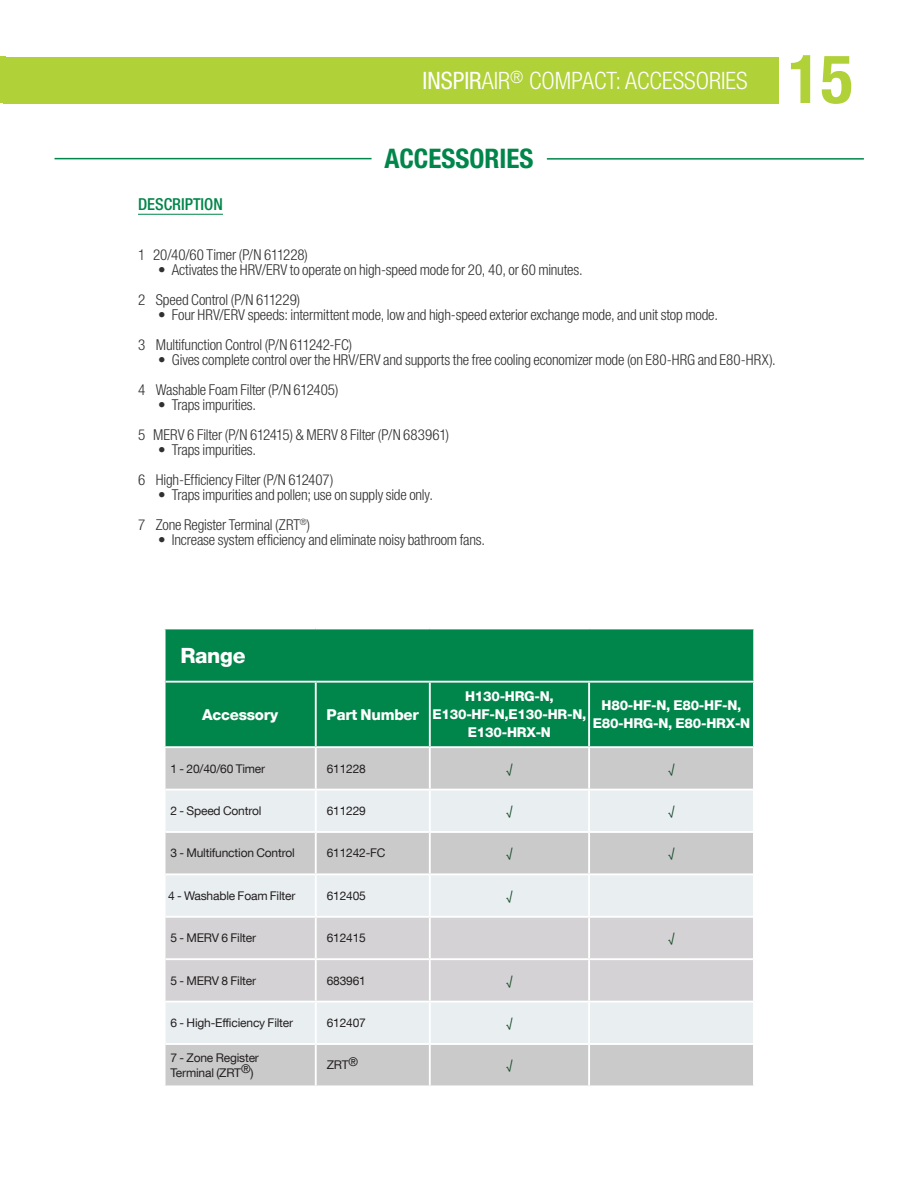
<style>
.page{position:relative;width:918px;height:1188px;background:#fff}
.page>*{position:absolute;margin:0;border:0;box-sizing:border-box;transform-origin:0 0}
.t1{font:700 condensed 67.5px "Helvetica Neue LT Std";color:#b0d138}
.titre_rubrique{font:700 condensed 27px "Helvetica Neue LT Std";color:#00854a}
.t2{font:300 condensed 24px "Helvetica Neue LT Std";color:#fff}
._05-Tetiere_Tableau{font:800 21px "Helvetica Neue LT Com";letter-spacing:-.015em;color:#fff}
.titre_sous-chapitre{font:500 condensed 16.5px "Helvetica Neue LT Std";color:#00854a}
._05-Tetiere_Tableau-2{font:300 condensed 15px "Helvetica Neue LT Std";letter-spacing:-.01em;color:#312f30}
._05-Tetiere_Tableau-3{font:800 15px "Helvetica Neue LT Com";letter-spacing:-.015em;color:#fff}
._05-Tetiere_Tableau-4{font:800 13.5px/18px "Helvetica Neue LT Com";letter-spacing:-.015em;color:#fff;text-align:center}
._06-Rangee_Tableau_F{font:12px "Helvetica Neue LT Com";letter-spacing:-.015em;color:#231f20}
._06-Rangee_Tableau_F-2{font:12px "Helvetica Neue LT Com";color:#154926}
.s1{font-weight:400}
</style>
<div class="page">
<div style="left:3px;top:57px;width:776px;height:47px;background:#b0d138"></div>
<div style="left:0;top:56px;width:6px;height:47px;background:#b0d138"></div>
<hr style="left:138px;top:214px;width:85px;height:1px;background:#00854a">
<div style="left:166px;top:629px;width:587px;height:117px;background:#00854a"></div>
<div style="left:166px;top:748px;width:587px;height:337px;background:#cacacb"></div>
<svg style="left:166px;top:791px;width:587px;height:252px;background:#e1e5e7"></svg>
<div style="left:166px;top:918px;width:587px;height:83px;background:#d4d2d4"></div>
<hr style="left:315px;top:748px;width:2px;height:41px;background:#fff">
<hr style="left:429px;top:748px;width:2px;height:41px;background:#fff">
<hr style="left:588px;top:748px;width:2px;height:41px;background:#fff">
<hr style="left:166px;top:789px;width:150px;height:2px;background:#fff">
<hr style="left:316px;top:789px;width:114px;height:2px;background:#fff">
<hr style="left:315px;top:791px;width:2px;height:40px;background:#fff">
<hr style="left:430px;top:789px;width:159px;height:2px;background:#fff">
<hr style="left:429px;top:791px;width:2px;height:40px;background:#fff">
<hr style="left:589px;top:789px;width:164px;height:2px;background:#fff">
<hr style="left:588px;top:791px;width:2px;height:40px;background:#fff">
<hr style="left:166px;top:831px;width:150px;height:2px;background:#fff">
<hr style="left:316px;top:831px;width:114px;height:2px;background:#fff">
<hr style="left:315px;top:833px;width:2px;height:40px;background:#fff">
<hr style="left:430px;top:831px;width:159px;height:2px;background:#fff">
<hr style="left:429px;top:833px;width:2px;height:40px;background:#fff">
<hr style="left:589px;top:831px;width:164px;height:2px;background:#fff">
<hr style="left:588px;top:833px;width:2px;height:40px;background:#fff">
<hr style="left:166px;top:873px;width:150px;height:2px;background:#fff">
<hr style="left:316px;top:873px;width:114px;height:2px;background:#fff">
<hr style="left:315px;top:875px;width:2px;height:41px;background:#fff">
<hr style="left:430px;top:873px;width:159px;height:2px;background:#fff">
<hr style="left:429px;top:875px;width:2px;height:41px;background:#fff">
<hr style="left:589px;top:873px;width:164px;height:2px;background:#fff">
<hr style="left:588px;top:875px;width:2px;height:41px;background:#fff">
<hr style="left:166px;top:916px;width:150px;height:2px;background:#fff">
<hr style="left:316px;top:916px;width:114px;height:2px;background:#fff">
<hr style="left:315px;top:918px;width:2px;height:40px;background:#fff">
<hr style="left:430px;top:916px;width:159px;height:2px;background:#fff">
<hr style="left:429px;top:918px;width:2px;height:40px;background:#fff">
<hr style="left:589px;top:916px;width:164px;height:2px;background:#fff">
<hr style="left:588px;top:918px;width:2px;height:40px;background:#fff">
<hr style="left:166px;top:958px;width:150px;height:2px;background:#fff">
<hr style="left:316px;top:958px;width:114px;height:2px;background:#fff">
<hr style="left:315px;top:960px;width:2px;height:41px;background:#fff">
<hr style="left:430px;top:958px;width:159px;height:2px;background:#fff">
<hr style="left:429px;top:960px;width:2px;height:41px;background:#fff">
<hr style="left:589px;top:958px;width:164px;height:2px;background:#fff">
<hr style="left:588px;top:960px;width:2px;height:41px;background:#fff">
<hr style="left:166px;top:1001px;width:150px;height:2px;background:#fff">
<hr style="left:316px;top:1001px;width:114px;height:2px;background:#fff">
<hr style="left:315px;top:1003px;width:2px;height:40px;background:#fff">
<hr style="left:430px;top:1001px;width:159px;height:2px;background:#fff">
<hr style="left:429px;top:1003px;width:2px;height:40px;background:#fff">
<hr style="left:589px;top:1001px;width:164px;height:2px;background:#fff">
<hr style="left:588px;top:1003px;width:2px;height:40px;background:#fff">
<hr style="left:166px;top:1043px;width:150px;height:2px;background:#fff">
<hr style="left:316px;top:1043px;width:114px;height:2px;background:#fff">
<hr style="left:315px;top:1045px;width:2px;height:40px;background:#fff">
<hr style="left:430px;top:1043px;width:159px;height:2px;background:#fff">
<hr style="left:429px;top:1045px;width:2px;height:40px;background:#fff">
<hr style="left:589px;top:1043px;width:164px;height:2px;background:#fff">
<hr style="left:588px;top:1045px;width:2px;height:40px;background:#fff">
<hr style="left:166px;top:681px;width:151px;height:2px;background:#fff">
<hr style="left:317px;top:681px;width:113px;height:2px;background:#fff">
<hr style="left:430px;top:681px;width:159px;height:2px;background:#fff">
<hr style="left:589px;top:681px;width:166px;height:2px;background:#fff">
<hr style="left:315px;top:683px;width:2px;height:63px;background:#fff">
<hr style="left:429px;top:683px;width:2px;height:63px;background:#fff">
<hr style="left:588px;top:683px;width:2px;height:63px;background:#fff">
<hr style="left:55px;top:158px;width:317px;height:1px;background:#00854a">
<hr style="left:547px;top:158px;width:317px;height:2px;background:#00854a">
<p class="t2" style="left:423px;top:66px;width:327px"><span class="s1">INSPIR</span>AIR<sup>®</sup> COMPACT: ACCESSORIES</p>
<h1 class="t1" style="left:788px;top:38px;width:66px">15</h1>
<p class="titre_rubrique" style="left:384px;top:142px;width:151px">ACCESSORIES</p>
<p class="titre_sous-chapitre" style="left:138px;top:195px;width:86px">DESCRIPTION</p>
<p class="_05-Tetiere_Tableau-2" style="left:138px;top:246px;width:171px">1 20/40/60 Timer (P/N 611228)</p>
<p class="_05-Tetiere_Tableau-2" style="left:158px;top:261px;width:426px">• Activates the HRV/ERV to operate on high-speed mode for 20, 40, or 60 minutes.</p>
<p class="_05-Tetiere_Tableau-2" style="left:138px;top:291px;width:164px">2 Speed Control (P/N 611229)</p>
<p class="_05-Tetiere_Tableau-2" style="left:158px;top:306px;width:561px">• Four HRV/ERV speeds: intermittent mode, low and high-speed exterior exchange mode, and unit stop mode.</p>
<p class="_05-Tetiere_Tableau-2" style="left:138px;top:336px;width:216px">3 Multifunction Control (P/N 611242-FC)</p>
<p class="_05-Tetiere_Tableau-2" style="left:158px;top:351px;width:619px">• Gives complete control over the HRV/ERV and supports the free cooling economizer mode (on E80-HRG and E80-HRX).</p>
<p class="_05-Tetiere_Tableau-2" style="left:138px;top:381px;width:202px">4 Washable Foam Filter (P/N 612405)</p>
<p class="_05-Tetiere_Tableau-2" style="left:158px;top:396px;width:99px">• Traps impurities.</p>
<p class="_05-Tetiere_Tableau-2" style="left:138px;top:426px;width:313px">5 MERV 6 Filter (P/N 612415) &amp; MERV 8 Filter (P/N 683961)</p>
<p class="_05-Tetiere_Tableau-2" style="left:158px;top:441px;width:99px">• Traps impurities.</p>
<p class="_05-Tetiere_Tableau-2" style="left:138px;top:471px;width:197px">6 High-Efficiency Filter (P/N 612407)</p>
<p class="_05-Tetiere_Tableau-2" style="left:158px;top:486px;width:276px">• Traps impurities and pollen; use on supply side only.</p>
<p class="_05-Tetiere_Tableau-2" style="left:138px;top:516px;width:174px">7 Zone Register Terminal (ZRT<sup>®</sup>)</p>
<p class="_05-Tetiere_Tableau-2" style="left:158px;top:531px;width:328px">• Increase system efficiency and eliminate noisy bathroom fans.</p>
<p class="_05-Tetiere_Tableau" style="left:180px;top:643px;width:67px">Range</p>
<p class="_05-Tetiere_Tableau-3" style="left:202px;top:706px;width:77px">Accessory</p>
<p class="_05-Tetiere_Tableau-3" style="left:327px;top:706px;width:94px">Part Number</p>
<p class="_05-Tetiere_Tableau-4" style="left:432px;top:687px;width:155px">H130-HRG-N,<br>E130-HF-N,E130-HR-N,<br>E130-HRX-N</p>
<p class="_05-Tetiere_Tableau-4" style="left:602px;top:696px;width:141px">H80-HF-N, E80-HF-N,</p>
<p class="_05-Tetiere_Tableau-4" style="left:593px;top:714px;width:159px">E80-HRG-N, E80-HRX-N</p>
<p class="_06-Rangee_Tableau_F" style="left:171px;top:761px;width:96px">1 - 20/40/60 Timer</p>
<p class="_06-Rangee_Tableau_F" style="left:327px;top:761px;width:41px">611228</p>
<p class="_06-Rangee_Tableau_F-2" style="left:506px;top:761px;width:8px">√</p>
<p class="_06-Rangee_Tableau_F-2" style="left:669px;top:761px;width:8px">√</p>
<p class="_06-Rangee_Tableau_F" style="left:171px;top:803px;width:92px">2 - Speed Control</p>
<p class="_06-Rangee_Tableau_F" style="left:327px;top:803px;width:41px">611229</p>
<p class="_06-Rangee_Tableau_F-2" style="left:506px;top:803px;width:8px">√</p>
<p class="_06-Rangee_Tableau_F-2" style="left:669px;top:803px;width:8px">√</p>
<p class="_06-Rangee_Tableau_F" style="left:171px;top:846px;width:126px">3 - Multifunction Control</p>
<p class="_06-Rangee_Tableau_F" style="left:327px;top:846px;width:60px">611242-FC</p>
<p class="_06-Rangee_Tableau_F-2" style="left:506px;top:846px;width:8px">√</p>
<p class="_06-Rangee_Tableau_F-2" style="left:669px;top:846px;width:8px">√</p>
<p class="_06-Rangee_Tableau_F" style="left:168px;top:888px;width:129px">4 - Washable Foam Filter</p>
<p class="_06-Rangee_Tableau_F" style="left:327px;top:888px;width:41px">612405</p>
<p class="_06-Rangee_Tableau_F-2" style="left:506px;top:888px;width:8px">√</p>
<p class="_06-Rangee_Tableau_F" style="left:171px;top:931px;width:87px">5 - MERV 6 Filter</p>
<p class="_06-Rangee_Tableau_F" style="left:327px;top:931px;width:41px">612415</p>
<p class="_06-Rangee_Tableau_F-2" style="left:669px;top:931px;width:8px">√</p>
<p class="_06-Rangee_Tableau_F" style="left:171px;top:973px;width:87px">5 - MERV 8 Filter</p>
<p class="_06-Rangee_Tableau_F" style="left:327px;top:973px;width:41px">683961</p>
<p class="_06-Rangee_Tableau_F-2" style="left:506px;top:973px;width:8px">√</p>
<p class="_06-Rangee_Tableau_F" style="left:171px;top:1015px;width:124px">6 - High-Efficiency Filter</p>
<p class="_06-Rangee_Tableau_F" style="left:327px;top:1015px;width:41px">612407</p>
<p class="_06-Rangee_Tableau_F-2" style="left:506px;top:1015px;width:8px">√</p>
<p class="_06-Rangee_Tableau_F" style="left:171px;top:1050px;width:90px">7 - Zone Register</p>
<p class="_06-Rangee_Tableau_F" style="left:171px;top:1065px;width:85px">Terminal (ZRT®)</p>
<p class="_06-Rangee_Tableau_F" style="left:327px;top:1058px;width:33px">ZRT®</p>
<p class="_06-Rangee_Tableau_F-2" style="left:506px;top:1058px;width:8px">√</p>
</div>
